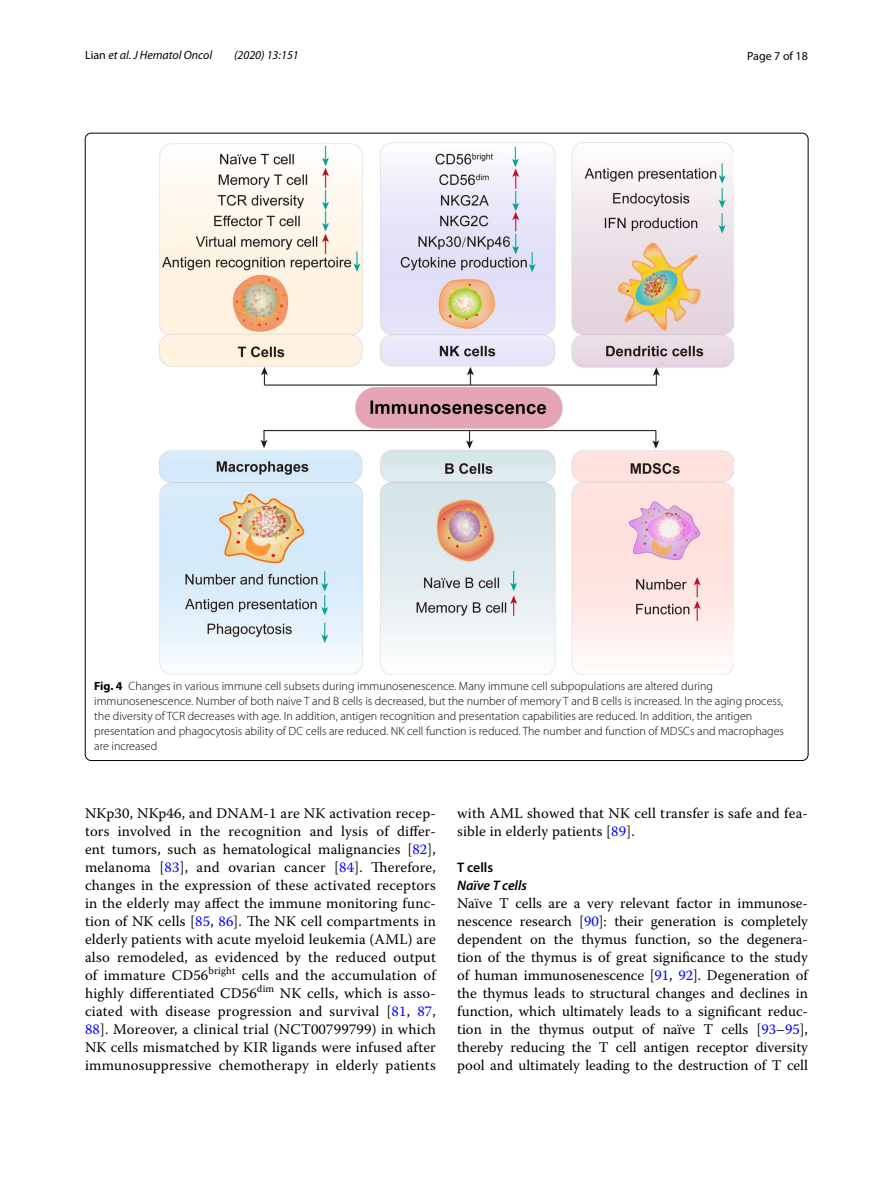
<style>
.page{position:relative;width:893px;height:1187px;background:#fff}
.page>*{position:absolute;margin:0;border:0;box-sizing:border-box;transform-origin:0 0}
.t1{font:14.7px/18px "Warnock Pro";letter-spacing:.015em;color:#000;text-align:justify}
.t2{font:italic 600 13.8px "Myriad Pro";color:#000}
.t3{font:600 13.8px "Myriad Pro";color:#000}
.t4{font:300 12px/15px "Myriad Pro";color:#000}
.t5{font:italic 12px "Myriad Pro";color:#000}
.t6{font:12px "Myriad Pro";color:#000}
.s1{font-style:normal}
.s2{font-weight:700}
.s3{color:#00f}
</style>
<div class="page">
<img style="left:160px;top:142px;width:574px;height:533px">
<p class="t5" style="left:85px;top:48px;width:129px"><span class="s1">Lian</span> et al. J Hematol Oncol</p>
<p class="t5" style="left:234px;top:48px;width:66px">(2020) 13:151</p>
<p class="t6" style="left:747px;top:48px;width:62px">Page 7 of 18</p>
<p class="t4" style="left:94px;top:678px;width:691px"><span class="s2">Fig. 4</span> Changes in various immune cell subsets during immunosenescence. Many immune cell subpopulations are altered during immunosenescence. Number of both naive T and B cells is decreased, but the number of memory T and B cells is increased. In the aging process, the diversity of TCR decreases with age. In addition, antigen recognition and presentation capabilities are reduced. In addition, the antigen presentation and phagocytosis ability of DC cells are reduced. NK cell function is reduced. The number and function of MDSCs and macrophages are increased</p>
<p class="t1" style="left:85px;top:804px;width:352px">NKp30, NKp46, and DNAM-1 are NK activation recep&shy;tors involved in the recognition and lysis of differ&shy;ent tumors, such as hematological malignancies [<span class="s3">82</span>], melanoma [<span class="s3">83</span>], and ovarian cancer [<span class="s3">84</span>]. Therefore, changes in the expression of these activated receptors in the elderly may affect the immune monitoring func&shy;tion of NK cells [<span class="s3">85</span>, <span class="s3">86</span>]. The NK cell compartments in elderly patients with acute myeloid leukemia (AML) are also remodeled, as evidenced by the reduced output of immature CD56<sup>bright</sup> cells and the accumulation of highly differentiated CD56<sup>dim</sup> NK cells, which is asso&shy;ciated with disease progression and survival [<span class="s3">81</span>, <span class="s3">87</span>, <span class="s3">88</span>]. Moreover, a clinical trial (NCT00799799) in which NK cells mismatched by KIR ligands were infused after immunosuppressive chemotherapy in elderly patients</p>
<p class="t1" style="left:457px;top:804px;width:352px">with AML showed that NK cell transfer is safe and fea&shy;sible in elderly patients [<span class="s3">89</span>].</p>
<p class="t3" style="left:457px;top:858px;width:38px">T cells</p>
<p class="t2" style="left:457px;top:876px;width:71px">Naïve T cells</p>
<p class="t1" style="left:457px;top:894px;width:352px">Naïve T cells are a very relevant factor in immunose&shy;nescence research [<span class="s3">90</span>]: their generation is completely dependent on the thymus function, so the degenera&shy;tion of the thymus is of great significance to the study of human immunosenescence [<span class="s3">91</span>, <span class="s3">92</span>]. Degeneration of the thymus leads to structural changes and declines in function, which ultimately leads to a significant reduc&shy;tion in the thymus output of naïve T cells [<span class="s3">93</span>–<span class="s3">95</span>], thereby reducing the T cell antigen receptor diversity pool and ultimately leading to the destruction of T cell</p>
</div>
